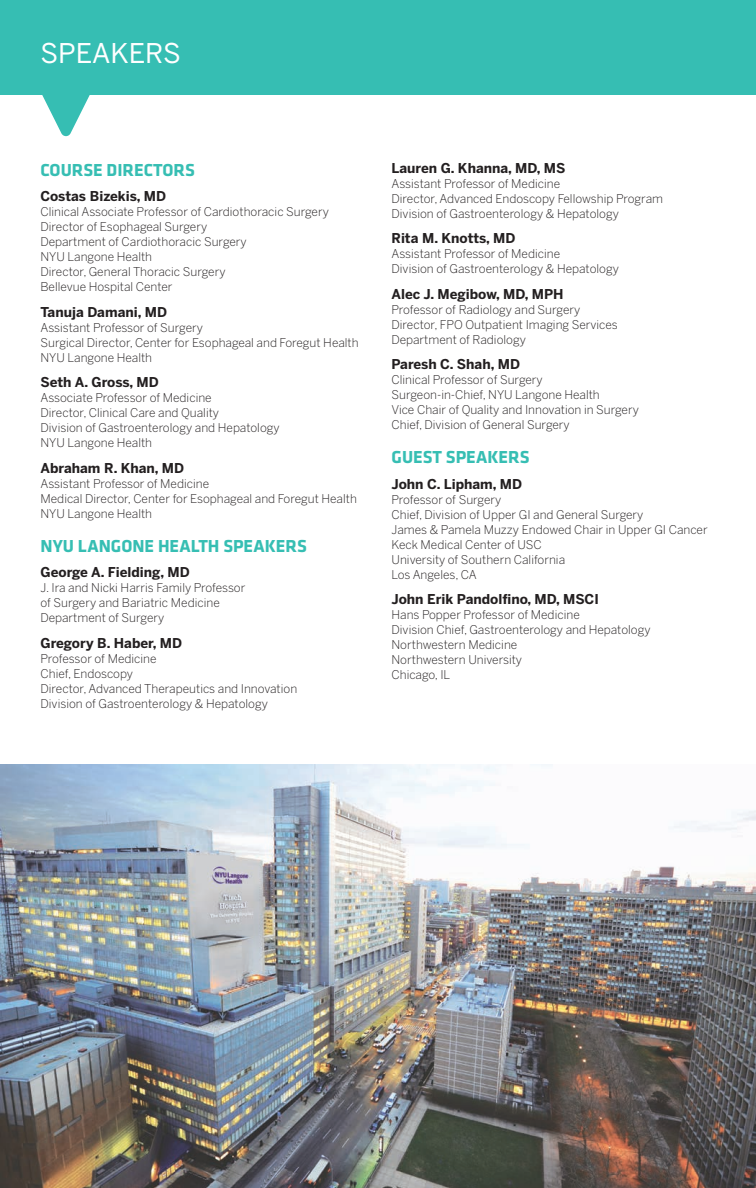
<style>
.page{position:relative;width:756px;height:1188px;background:#fff}
.page>*{position:absolute;margin:0;border:0;box-sizing:border-box;transform-origin:0 0}
.t1{font:27px "Benton Sans";color:#fff}
.H1{font:700 18px "Klavika";color:#36beb3}
.Faculty{font:700 13.5px "Benton Sans";color:#231f20}
.Affiliation{font:300 12px/15px "Benton Sans";color:#231f20}
</style>
<div class="page">
<div style="left:0;top:0;width:756px;height:94px;background:#36beb3"></div>
<svg style="left:41px;top:94px;width:50px;height:42px"></svg>
<img style="left:0;top:765px;width:756px;height:423px">
<p class="t1" style="left:40px;top:37px;width:142px">SPEAKERS</p>
<p class="H1" style="left:40px;top:157px;width:156px">COURSE DIRECTORS</p>
<p class="Faculty" style="left:40px;top:188px;width:127px">Costas Bizekis, MD</p>
<p class="Affiliation" style="left:40px;top:204px;width:290px">Clinical Associate Professor of Cardiothoracic Surgery</p>
<p class="Affiliation" style="left:40px;top:219px;width:168px">Director of Esophageal Surgery</p>
<p class="Affiliation" style="left:40px;top:234px;width:208px">Department of Cardiothoracic Surgery</p>
<p class="Affiliation" style="left:40px;top:249px;width:113px">NYU Langone Health</p>
<p class="Affiliation" style="left:40px;top:264px;width:187px">Director, General Thoracic Surgery</p>
<p class="Affiliation" style="left:40px;top:279px;width:134px">Bellevue Hospital Center</p>
<p class="Faculty" style="left:40px;top:303px;width:128px">Tanuja Damani, MD</p>
<p class="Affiliation" style="left:40px;top:320px;width:164px">Assistant Professor of Surgery</p>
<p class="Affiliation" style="left:40px;top:335px;width:320px">Surgical Director, Center for Esophageal and Foregut Health</p>
<p class="Affiliation" style="left:40px;top:350px;width:113px">NYU Langone Health</p>
<p class="Faculty" style="left:40px;top:374px;width:120px">Seth A. Gross, MD</p>
<p class="Affiliation" style="left:40px;top:390px;width:173px">Associate Professor of Medicine</p>
<p class="Affiliation" style="left:40px;top:405px;width:180px">Director, Clinical Care and Quality</p>
<p class="Affiliation" style="left:40px;top:420px;width:241px">Division of Gastroenterology and Hepatology</p>
<p class="Affiliation" style="left:40px;top:435px;width:113px">NYU Langone Health</p>
<p class="Faculty" style="left:40px;top:459px;width:145px">Abraham R. Khan, MD</p>
<p class="Affiliation" style="left:40px;top:476px;width:170px">Assistant Professor of Medicine</p>
<p class="Affiliation" style="left:40px;top:491px;width:318px">Medical Director, Center for Esophageal and Foregut Health</p>
<p class="Affiliation" style="left:40px;top:506px;width:113px">NYU Langone Health</p>
<p class="H1" style="left:40px;top:533px;width:268px">NYU LANGONE HEALTH SPEAKERS</p>
<p class="Faculty" style="left:40px;top:564px;width:151px">George A. Fielding, MD</p>
<p class="Affiliation" style="left:40px;top:580px;width:206px">J. Ira and Nicki Harris Family Professor of Surgery and Bariatric Medicine</p>
<p class="Affiliation" style="left:40px;top:610px;width:125px">Department of Surgery</p>
<p class="Faculty" style="left:40px;top:634px;width:143px">Gregory B. Haber, MD</p>
<p class="Affiliation" style="left:40px;top:651px;width:118px">Professor of Medicine</p>
<p class="Affiliation" style="left:40px;top:666px;width:94px">Chief, Endoscopy</p>
<p class="Affiliation" style="left:40px;top:681px;width:258px">Director, Advanced Therapeutics and Innovation</p>
<p class="Affiliation" style="left:40px;top:696px;width:229px">Division of Gastroenterology &amp; Hepatology</p>
<p class="Faculty" style="left:392px;top:159px;width:176px">Lauren G. Khanna, MD, MS</p>
<p class="Affiliation" style="left:392px;top:176px;width:170px">Assistant Professor of Medicine</p>
<p class="Affiliation" style="left:392px;top:191px;width:273px">Director, Advanced Endoscopy Fellowship Program</p>
<p class="Affiliation" style="left:392px;top:206px;width:229px">Division of Gastroenterology &amp; Hepatology</p>
<p class="Faculty" style="left:392px;top:230px;width:126px">Rita M. Knotts, MD</p>
<p class="Affiliation" style="left:392px;top:246px;width:170px">Assistant Professor of Medicine</p>
<p class="Affiliation" style="left:392px;top:261px;width:229px">Division of Gastroenterology &amp; Hepatology</p>
<p class="Faculty" style="left:392px;top:285px;width:174px">Alec J. Megibow, MD, MPH</p>
<p class="Affiliation" style="left:392px;top:302px;width:190px">Professor of Radiology and Surgery</p>
<p class="Affiliation" style="left:392px;top:317px;width:228px">Director, FPO Outpatient Imaging Services</p>
<p class="Affiliation" style="left:392px;top:332px;width:136px">Department of Radiology</p>
<p class="Faculty" style="left:392px;top:356px;width:130px">Paresh C. Shah, MD</p>
<p class="Affiliation" style="left:392px;top:372px;width:153px">Clinical Professor of Surgery</p>
<p class="Affiliation" style="left:392px;top:387px;width:210px">Surgeon-in-Chief, NYU Langone Health</p>
<p class="Affiliation" style="left:392px;top:402px;width:249px">Vice Chair of Quality and Innovation in Surgery</p>
<p class="Affiliation" style="left:392px;top:417px;width:180px">Chief, Division of General Surgery</p>
<p class="H1" style="left:392px;top:444px;width:140px">GUEST SPEAKERS</p>
<p class="Faculty" style="left:392px;top:475px;width:132px">John C. Lipham, MD</p>
<p class="Affiliation" style="left:392px;top:492px;width:111px">Professor of Surgery</p>
<p class="Affiliation" style="left:392px;top:507px;width:254px">Chief, Division of Upper GI and General Surgery</p>
<p class="Affiliation" style="left:392px;top:522px;width:318px">James &amp; Pamela Muzzy Endowed Chair in Upper GI Cancer</p>
<p class="Affiliation" style="left:392px;top:537px;width:152px">Keck Medical Center of USC</p>
<p class="Affiliation" style="left:392px;top:552px;width:175px">University of Southern California</p>
<p class="Affiliation" style="left:392px;top:567px;width:87px">Los Angeles, CA</p>
<p class="Faculty" style="left:392px;top:591px;width:209px">John Erik Pandolfino, MD, MSCI</p>
<p class="Affiliation" style="left:392px;top:607px;width:190px">Hans Popper Professor of Medicine</p>
<p class="Affiliation" style="left:392px;top:622px;width:261px">Division Chief, Gastroenterology and Hepatology</p>
<p class="Affiliation" style="left:392px;top:637px;width:127px">Northwestern Medicine</p>
<p class="Affiliation" style="left:392px;top:652px;width:132px">Northwestern University</p>
<p class="Affiliation" style="left:392px;top:667px;width:60px">Chicago, IL</p>
</div>
